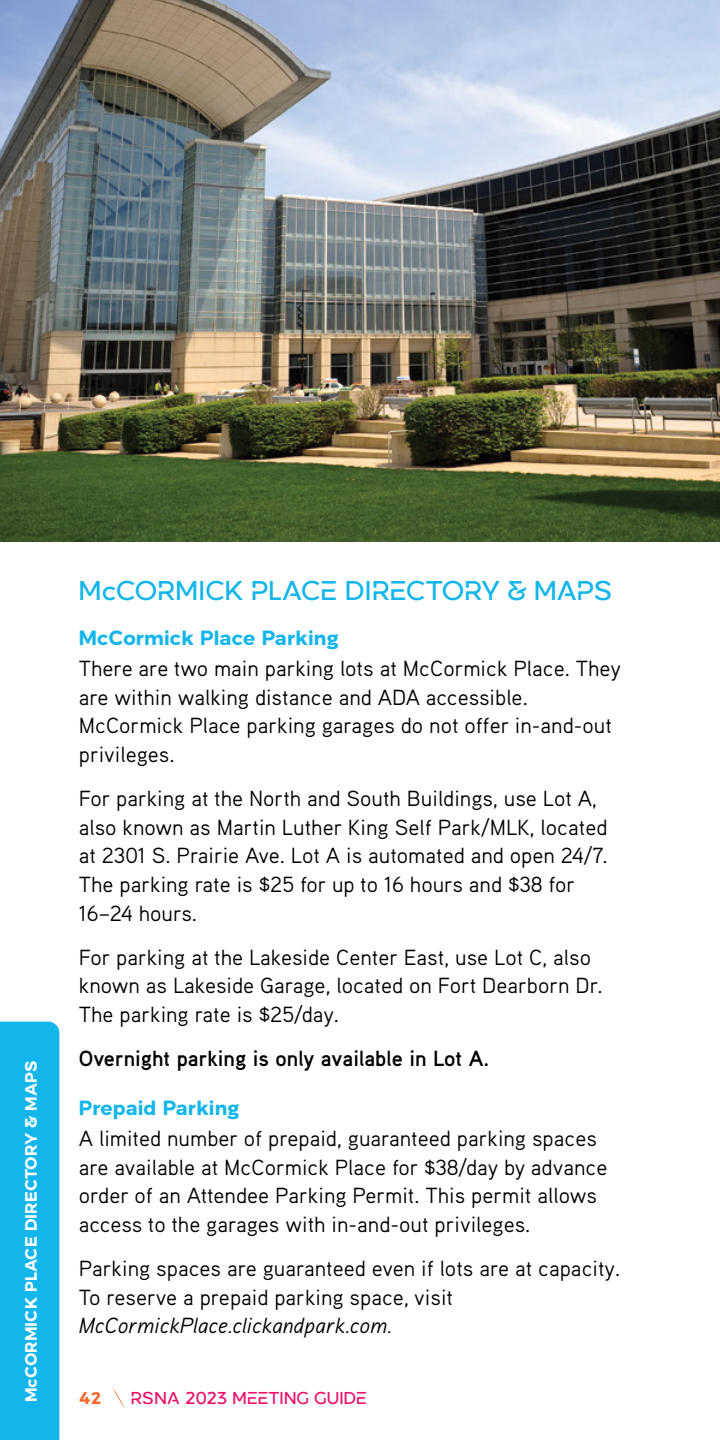
<style>
.page{position:relative;width:720px;height:1440px;background:#fff}
.page>*{position:absolute;margin:0;border:0;box-sizing:border-box;transform-origin:0 0}
.Section_Title_-_Light_Blue{font:italic expanded 32.5px "Romagna";letter-spacing:.005em;color:#13b6ea}
.Sub_Head_1_-_Light_Blue{font:700 25px "Romagna";color:#13b6ea}
.Body_Text{font:22px/28.8px "Aaux Pro OT";color:#000}
.Body_Text-2{font:700 22px "Aaux Pro OT";color:#000}
.t1{font:italic expanded 20.5px "Romagna";letter-spacing:.01em;color:#ed0f69}
.t2{font:700 20.5px "Romagna";color:#f2682b}
.t3{font:700 20px "Romagna";color:#fff}
.s1{font-style:italic}
</style>
<div class="page">
<svg style="left:112px;top:1387px;width:13px;height:22px"></svg>
<div style="left:0;top:1022px;width:59px;height:418px;background:#13b6ea"></div>
<img style="left:0;top:0;width:720px;height:542px">
<p class="t3" style="left:20px;top:1402px;width:343px;rotate:-90deg">McCORMICK PLACE DIRECTORY &amp; MAPS</p>
<p class="Section_Title_-_Light_Blue" style="left:79px;top:574px;width:535px">McCORMICK PLACE DIRECTORY &amp; MAPS</p>
<p class="Sub_Head_1_-_Light_Blue" style="left:79px;top:624px;width:261px">McCormick Place Parking</p>
<p class="Body_Text" style="left:79px;top:653px;width:544px">There are two main parking lots at McCormick Place. They are within walking distance and ADA accessible.<br>McCormick Place parking garages do not offer in-and-out privileges.</p>
<p class="Body_Text" style="left:79px;top:783px;width:530px">For parking at the North and South Buildings, use Lot A, also known as Martin Luther King Self Park/MLK, located at 2301 S. Prairie Ave. Lot A is automated and open 24/7.<br>The parking rate is $25 for up to 16 hours and $38 for 16–24 hours.</p>
<p class="Body_Text" style="left:79px;top:942px;width:523px">For parking at the Lakeside Center East, use Lot C, also known as Lakeside Garage, located on Fort Dearborn Dr.<br>The parking rate is $25/day.</p>
<p class="Body_Text-2" style="left:79px;top:1044px;width:412px">Overnight parking is only available in Lot A.</p>
<p class="Sub_Head_1_-_Light_Blue" style="left:79px;top:1094px;width:162px">Prepaid Parking</p>
<p class="Body_Text" style="left:79px;top:1123px;width:530px">A limited number of prepaid, guaranteed parking spaces are available at McCormick Place for $38/day by advance order of an Attendee Parking Permit. This permit allows access to the garages with in-and-out privileges.</p>
<p class="Body_Text" style="left:79px;top:1253px;width:540px">Parking spaces are guaranteed even if lots are at capacity.<br>To reserve a prepaid parking space, visit<br><span class="s1">McCormickPlace.clickandpark.com.</span></p>
<p class="t2" style="left:79px;top:1387px;width:24px">42</p>
<p class="t1" style="left:131px;top:1387px;width:238px">RSNA 2023 MEETING GUIDE</p>
</div>
